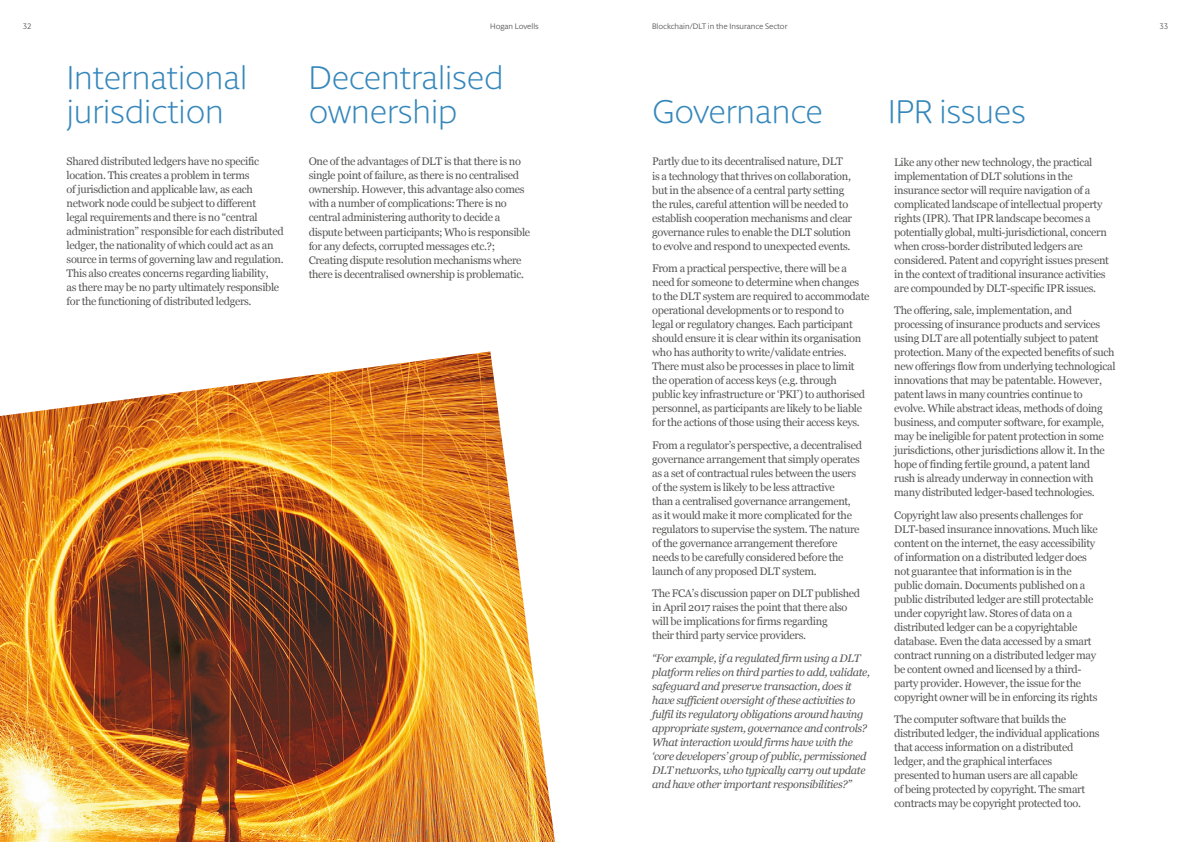
<style>
.page{position:relative;width:1191px;height:842px;background:#fff}
.page>*{position:absolute;margin:0;border:0;box-sizing:border-box;transform-origin:0 0}
.t1{font:300 33px/33.5px "Berlingske Sans Round";color:#3587bb}
.t2{font:11px/14px "Georgia";letter-spacing:-.03em;color:#575756}
.t3{font:italic 11px/14px "Georgia";letter-spacing:-.03em;color:#575756}
.t4{font:8px "Berlingske Sans Round";color:#575756}
</style>
<div class="page">
<img style="left:0;top:351px;width:555px;height:491px">
<p class="t4" style="left:23px;top:20px;width:10px">32</p>
<p class="t4" style="left:490px;top:20px;width:50px">Hogan Lovells</p>
<p class="t4" style="left:652px;top:20px;width:137px">Blockchain/DLT in the Insurance Sector</p>
<p class="t4" style="left:1159px;top:20px;width:10px">33</p>
<h1 class="t1" style="left:67px;top:60px;width:182px">International jurisdiction</h1>
<h1 class="t1" style="left:309px;top:60px;width:196px">Decentralised ownership</h1>
<h1 class="t1" style="left:652px;top:93px;width:172px">Governance</h1>
<h1 class="t1" style="left:888px;top:93px;width:139px">IPR issues</h1>
<p class="t2" style="left:67px;top:155px;width:218px">Shared distributed ledgers have no specific location. This creates a problem in terms<br>of jurisdiction and applicable law, as each network node could be subject to different<br>legal requirements and there is no “central administration” responsible for each distributed ledger, the nationality of which could act as an source in terms of governing law and regulation.<br>This also creates concerns regarding liability,<br>as there may be no party ultimately responsible for the functioning of distributed ledgers.</p>
<p class="t2" style="left:309px;top:155px;width:223px">One of the advantages of DLT is that there is no single point of failure, as there is no centralised ownership. However, this advantage also comes with a number of complications: There is no central administering authority to decide a dispute between participants; Who is responsible for any defects, corrupted messages etc.?; Creating dispute resolution mechanisms where there is decentralised ownership is problematic.</p>
<p class="t2" style="left:652px;top:155px;width:201px">Partly due to its decentralised nature, DLT is a technology that thrives on collaboration, but in the absence of a central party setting the rules, careful attention will be needed to establish cooperation mechanisms and clear governance rules to enable the DLT solution to evolve and respond to unexpected events.</p>
<p class="t2" style="left:652px;top:261px;width:219px">From a practical perspective, there will be a need for someone to determine when changes to the DLT system are required to accommodate operational developments or to respond to<br>legal or regulatory changes. Each participant should ensure it is clear within its organisation who has authority to write/validate entries.<br>There must also be processes in place to limit the operation of access keys (e.g. through<br>public key infrastructure or ‘PKI’) to authorised personnel, as participants are likely to be liable for the actions of those using their access keys.</p>
<p class="t2" style="left:652px;top:438px;width:211px">From a regulator’s perspective, a decentralised governance arrangement that simply operates as a set of contractual rules between the users of the system is likely to be less attractive<br>than a centralised governance arrangement, as it would make it more complicated for the regulators to supervise the system. The nature of the governance arrangement therefore needs to be carefully considered before the launch of any proposed DLT system.</p>
<p class="t2" style="left:652px;top:586px;width:209px">The FCA’s discussion paper on DLT published in April 2017 raises the point that there also will be implications for firms regarding<br>their third party service providers.</p>
<p class="t3" style="left:652px;top:651px;width:219px">“For example, if a regulated firm using a DLT platform relies on third parties to add, validate, safeguard and preserve transaction, does it have sufficient oversight of these activities to fulfil its regulatory obligations around having appropriate system, governance and controls?<br>What interaction would firms have with the ‘core developers’ group of public, permissioned DLT networks, who typically carry out update and have other important responsibilities?”</p>
<p class="t2" style="left:894px;top:155px;width:216px">Like any other new technology, the practical implementation of DLT solutions in the insurance sector will require navigation of a complicated landscape of intellectual property rights (IPR). That IPR landscape becomes a potentially global, multi-jurisdictional, concern when cross-border distributed ledgers are considered. Patent and copyright issues present in the context of traditional insurance activities are compounded by DLT-specific IPR issues.</p>
<p class="t2" style="left:894px;top:303px;width:223px">The offering, sale, implementation, and processing of insurance products and services using DLT are all potentially subject to patent protection. Many of the expected benefits of such new offerings flow from underlying technological innovations that may be patentable. However, patent laws in many countries continue to evolve. While abstract ideas, methods of doing business, and computer software, for example, may be ineligible for patent protection in some jurisdictions, other jurisdictions allow it. In the hope of finding fertile ground, a patent land<br>rush is already underway in connection with many distributed ledger-based technologies.</p>
<p class="t2" style="left:894px;top:508px;width:205px">Copyright law also presents challenges for DLT-based insurance innovations. Much like content on the internet, the easy accessibility of information on a distributed ledger does not guarantee that information is in the public domain. Documents published on a public distributed ledger are still protectable under copyright law. Stores of data on a distributed ledger can be a copyrightable database. Even the data accessed by a smart contract running on a distributed ledger may be content owned and licensed by a third&shy;party provider. However, the issue for the copyright owner will be in enforcing its rights</p>
<p class="t2" style="left:894px;top:712px;width:207px">The computer software that builds the distributed ledger, the individual applications that access information on a distributed ledger, and the graphical interfaces presented to human users are all capable<br>of being protected by copyright. The smart contracts may be copyright protected too.</p>
</div>
